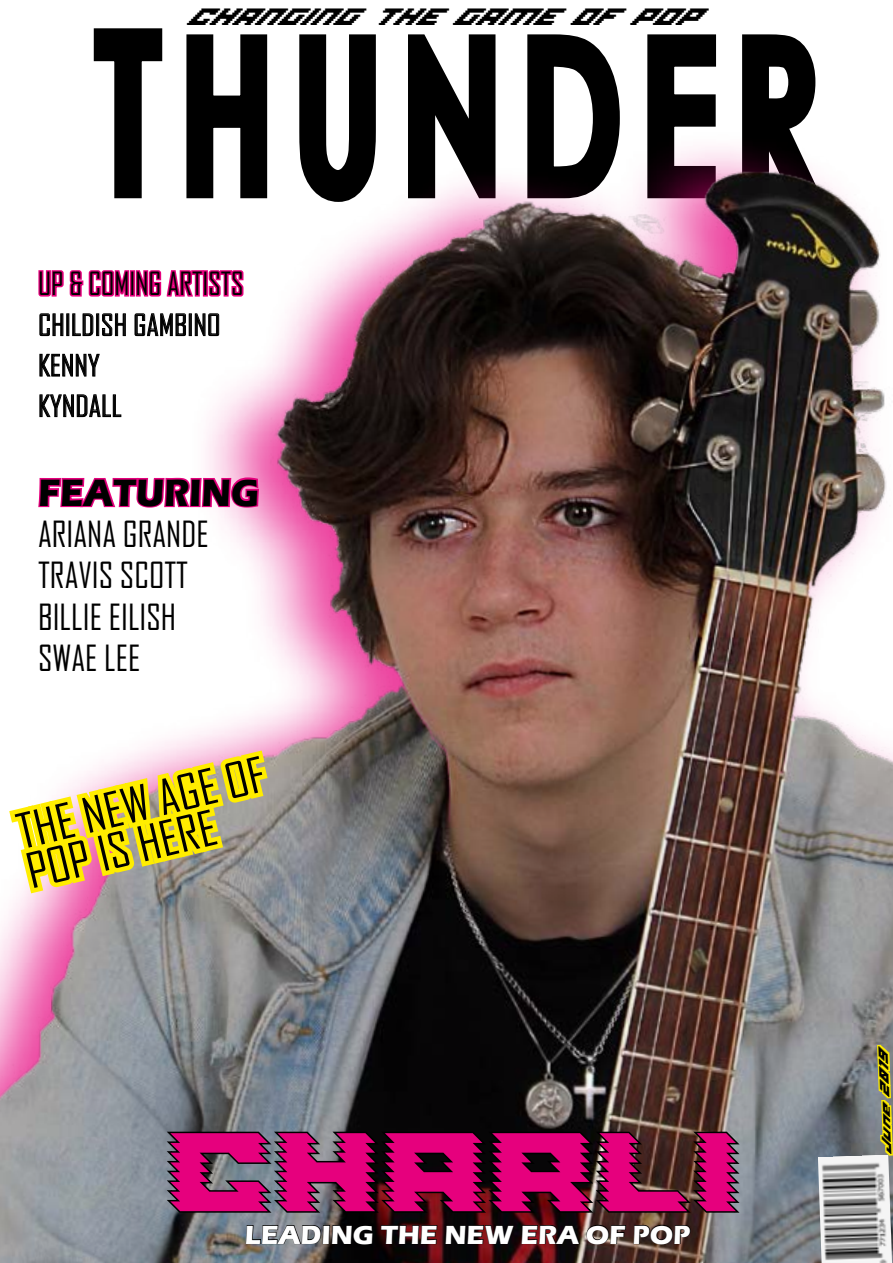
<style>
.page{position:relative;width:893px;height:1263px;background:#fff}
.page>*{position:absolute;margin:0;border:0;box-sizing:border-box;transform-origin:0 0}
.t1{font:italic 78px "Iso 0865";color:#e6007d}
.t2{font:46.5px/40.3px "Agency FB";color:#000;scale:1.08 1}
.t3{font:700 39.3px "Eras ITC";color:#000;scale:.92 1}
.t4{font:34.5px/41.4px "Agency FB";color:#000}
.t5{font:30.6px "Agency FB";color:#000}
.t6{font:28.5px/40.5px "Agency FB";color:#000;scale:1.08 1}
.t7{font:700 27px "Eras ITC";color:#fff}
.t8{font:16.5px "Iso 0865";color:#000}
.t9{font:9px "Iso 0865";color:#000}
</style>
<div class="page">
<svg style="left:93px;top:28px;width:70px;height:102px"></svg>
<svg style="left:186px;top:34px;width:82px;height:96px"></svg>
<svg style="left:299px;top:34px;width:77px;height:96px"></svg>
<svg style="left:408px;top:34px;width:88px;height:96px"></svg>
<svg style="left:527px;top:34px;width:93px;height:96px"></svg>
<svg style="left:647px;top:34px;width:70px;height:96px"></svg>
<svg style="left:742px;top:34px;width:74px;height:96px"></svg>
<div style="left:0;top:130px;width:893px;height:1133px;background:#e6007d;opacity:.75"></div>
<img style="left:0;top:162px;width:893px;height:1101px">
<svg style="left:445px;top:1225px;width:69px;height:19px"></svg>
<svg style="left:521px;top:1225px;width:59px;height:19px"></svg>
<svg style="left:586px;top:1224px;width:40px;height:21px"></svg>
<svg style="left:633px;top:1224px;width:58px;height:21px"></svg>
<svg style="left:37px;top:230px;width:209px;height:106px"></svg>
<svg style="left:39px;top:354px;width:61px;height:23px"></svg>
<svg style="left:39px;top:394px;width:83px;height:23px"></svg>
<svg style="left:37px;top:476px;width:6px;height:127px"></svg>
<img style="left:818px;top:1154px;width:74px;height:109px">
<svg style="left:43px;top:459px;width:396px;height:804px"></svg>
<img style="left:4px;top:733px;width:739px;height:481px">
<svg style="left:875px;top:1043px;width:18px;height:114px;background:#c3bc42"></svg>
<p class="t8" style="left:187px;top:9px;width:523px">CHANGING THE GAME OF POP</p>
<p class="t5" style="left:38px;top:265px;width:207px">UP &amp; COMING ARTISTS</p>
<p class="t6" style="left:38px;top:304px;width:170px">CHILDISH GAMBINO<br>KENNY<br>KYNDALL</p>
<p class="t3" style="left:38px;top:470px;width:242px">FEATURING</p>
<p class="t4" style="left:38px;top:513px;width:172px">ARIANA GRANDE<br>TRAVIS SCOTT<br>BILLIE EILISH<br>SWAE LEE</p>
<h2 class="t2" style="left:13px;top:813px;width:236px;rotate:-14deg">THE NEW AGE OF<br>POP IS HERE</h2>
<h1 class="t1" style="left:180px;top:1138px;width:742px">CHARL I</h1>
<p class="t7" style="left:245px;top:1219px;width:447px">LEADING THE NEW ERA OF POP</p>
<p class="t9" style="left:883px;top:1154px;width:104px;rotate:-92deg">June 2019</p>
</div>
